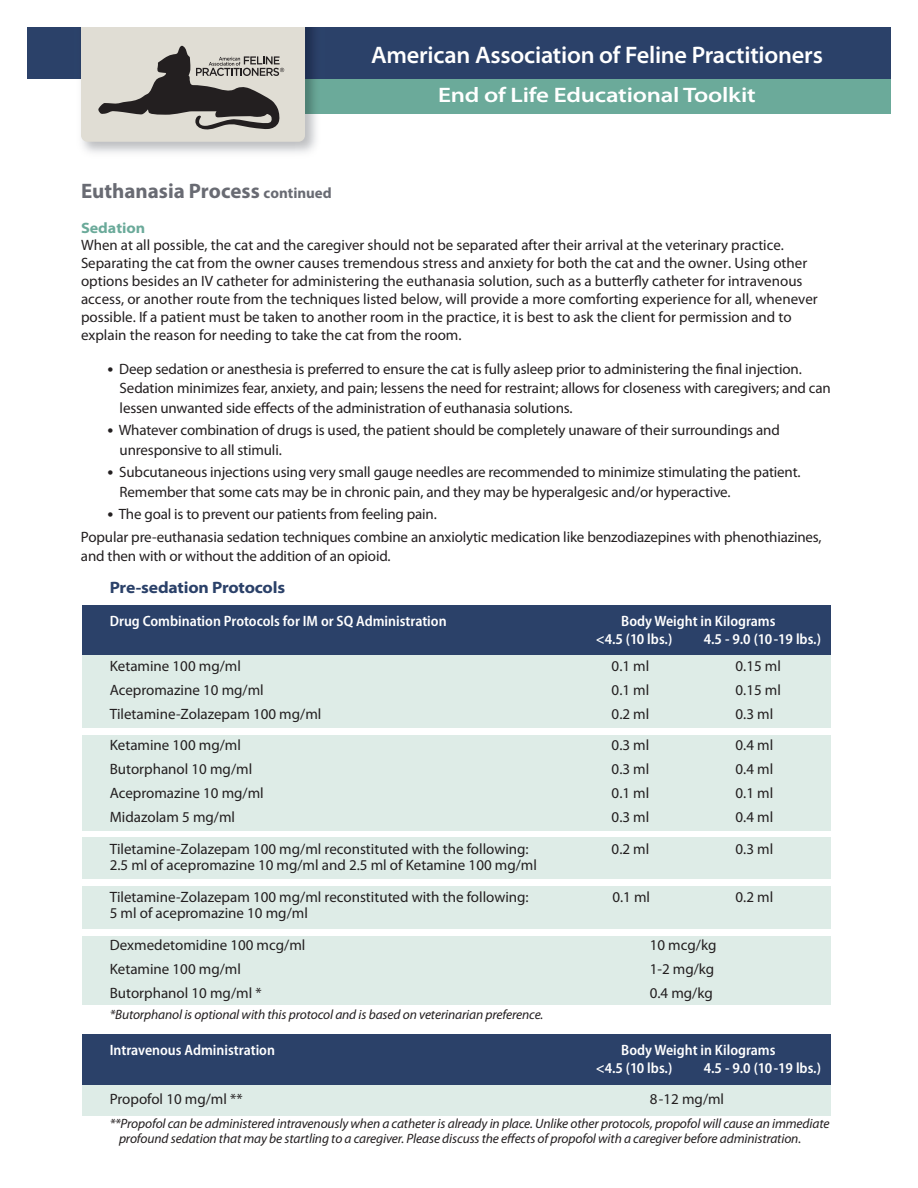
<style>
.page{position:relative;width:918px;height:1188px;background:#fff}
.page>*{position:absolute;margin:0;border:0;box-sizing:border-box;transform-origin:0 0}
.t1{font:600 semi-expanded 24px "Myriad Pro";letter-spacing:-.01em;color:#fff;scale:.94 1}
.t2{font:600 semi-expanded 21px "Myriad Pro";letter-spacing:-.01em;color:#fff;scale:1.1 1}
.t3{font:700 21px "Myriad Pro";color:#696b73}
.t4{font:700 semi-expanded 16.5px "Myriad Pro";letter-spacing:-.01em;color:#2b4169}
.t5{font:15px/18px "Myriad Pro";color:#231f20}
.t6{font:600 semi-condensed 15px/18px "Myriad Pro";color:#fff}
.t7{font:700 semi-expanded 15px "Myriad Pro";color:#6baa9a}
.t8{font:italic 13.5px/15px "Myriad Pro";letter-spacing:-.01em;color:#231f20}
.s1{font-size:15px}
.s2{font-size:21px}
</style>
<div class="page">
<div style="left:296px;top:72px;width:595px;height:42px;background:#6baa9a"></div>
<div style="left:27px;top:27px;width:864px;height:52px;background:#2b4169"></div>
<div style="left:81px;top:0;width:224px;height:142px;background:#e0ddd4;border-radius:6px"></div>
<svg style="left:98px;top:46px;width:186px;height:83px"></svg>
<div style="left:0;top:0;width:918px;height:27px;background:#fff"></div>
<div style="left:83px;top:605px;width:748px;height:50px;background:#2b4169"></div>
<div style="left:83px;top:655px;width:748px;height:72px;background:#deece7"></div>
<div style="left:83px;top:735px;width:748px;height:95px;background:#deece7"></div>
<div style="left:83px;top:838px;width:748px;height:41px;background:#deece7"></div>
<div style="left:83px;top:886px;width:748px;height:42px;background:#deece7"></div>
<div style="left:83px;top:1079px;width:748px;height:36px;background:#deece7"></div>
<div style="left:83px;top:936px;width:748px;height:68px;background:#deece7"></div>
<div style="left:83px;top:1034px;width:748px;height:50px;background:#2b4169"></div>
<h1 class="t1" style="left:371px;top:46px;width:482px">American Association of Feline Practitioners</h1>
<h2 class="t2" style="left:438px;top:87px;width:290px">End of Life Educational Toolkit</h2>
<h2 class="t3" style="left:81px;top:177px;width:252px">Euthanasia Process <span class="s1">continued</span></h2>
<p class="t7" style="left:81px;top:222px;width:66px">Sedation</p>
<p class="t5" style="left:81px;top:237px;width:738px">When at all possible, the cat and the caregiver should not be separated after their arrival at the veterinary practice.<br>Separating the cat from the owner causes tremendous stress and anxiety for both the cat and the owner. Using other options besides an IV catheter for administering the euthanasia solution, such as a butterfly catheter for intravenous access, or another route from the techniques listed below, will provide a more comforting experience for all, whenever possible. If a patient must be taken to another room in the practice, it is best to ask the client for permission and to explain the reason for needing to take the cat from the room.</p>
<p class="t5" style="left:120px;top:360px;width:713px;line-height:19.5px;text-indent:-12px"><span class="s2">•</span> Deep sedation or anesthesia is preferred to ensure the cat is fully asleep prior to administering the final injection.<br>Sedation minimizes fear, anxiety, and pain; lessens the need for restraint; allows for closeness with caregivers; and can lessen unwanted side effects of the administration of euthanasia solutions.</p>
<p class="t5" style="left:120px;top:422px;width:662px;line-height:19.5px;text-indent:-12px"><span class="s2">•</span> Whatever combination of drugs is used, the patient should be completely unaware of their surroundings and unresponsive to all stimuli.</p>
<p class="t5" style="left:120px;top:464px;width:683px;line-height:19.5px;text-indent:-12px"><span class="s2">•</span> Subcutaneous injections using very small gauge needles are recommended to minimize stimulating the patient.<br>Remember that some cats may be in chronic pain, and they may be hyperalgesic and/or hyperactive.</p>
<p class="t5" style="left:81px;top:504px;width:742px;line-height:22.5px;text-indent:27px"><span class="s2">•</span> The goal is to prevent our patients from feeling pain.<br>Popular pre-euthanasia sedation techniques combine an anxiolytic medication like benzodiazepines with phenothiazines,</p>
<p class="t5" style="left:81px;top:549px;width:311px">and then with or without the addition of an opioid.</p>
<p class="t4" style="left:110px;top:581px;width:177px">Pre-sedation Protocols</p>
<p class="t6" style="left:110px;top:613px;width:338px">Drug Combination Protocols for IM or SQ Administration</p>
<p class="t6" style="left:596px;top:613px;width:181px;text-indent:25px">Body Weight in Kilograms &lt;4.5 (10 lbs.)</p>
<p class="t6" style="left:704px;top:631px;width:119px">4.5 - 9.0 (10-19 lbs.)</p>
<p class="t5" style="left:110px;top:658px;width:133px">Ketamine 100 mg/ml</p>
<p class="t5" style="left:612px;top:658px;width:39px">0.1 ml</p>
<p class="t5" style="left:736px;top:658px;width:47px">0.15 ml</p>
<p class="t5" style="left:110px;top:682px;width:156px">Acepromazine 10 mg/ml</p>
<p class="t5" style="left:612px;top:682px;width:39px">0.1 ml</p>
<p class="t5" style="left:736px;top:682px;width:47px">0.15 ml</p>
<p class="t5" style="left:110px;top:706px;width:213px">Tiletamine-Zolazepam 100 mg/ml</p>
<p class="t5" style="left:612px;top:706px;width:39px">0.2 ml</p>
<p class="t5" style="left:736px;top:706px;width:39px">0.3 ml</p>
<p class="t5" style="left:110px;top:738px;width:133px">Ketamine 100 mg/ml</p>
<p class="t5" style="left:612px;top:738px;width:39px">0.3 ml</p>
<p class="t5" style="left:736px;top:738px;width:39px">0.4 ml</p>
<p class="t5" style="left:110px;top:762px;width:144px">Butorphanol 10 mg/ml</p>
<p class="t5" style="left:612px;top:762px;width:39px">0.3 ml</p>
<p class="t5" style="left:736px;top:762px;width:39px">0.4 ml</p>
<p class="t5" style="left:110px;top:786px;width:156px">Acepromazine 10 mg/ml</p>
<p class="t5" style="left:612px;top:786px;width:39px">0.1 ml</p>
<p class="t5" style="left:736px;top:786px;width:39px">0.1 ml</p>
<p class="t5" style="left:110px;top:810px;width:127px">Midazolam 5 mg/ml</p>
<p class="t5" style="left:612px;top:810px;width:39px">0.3 ml</p>
<p class="t5" style="left:736px;top:810px;width:39px">0.4 ml</p>
<p class="t5" style="left:110px;top:841px;width:420px">Tiletamine-Zolazepam 100 mg/ml reconstituted with the following:</p>
<p class="t5" style="left:612px;top:841px;width:39px">0.2 ml</p>
<p class="t5" style="left:736px;top:841px;width:39px">0.3 ml</p>
<p class="t5" style="left:110px;top:851px;width:429px;line-height:31.5px">2.5 ml of acepromazine 10 mg/ml and 2.5 ml of Ketamine 100 mg/ml<br>Tiletamine-Zolazepam 100 mg/ml reconstituted with the following:</p>
<p class="t5" style="left:612px;top:889px;width:39px">0.1 ml</p>
<p class="t5" style="left:736px;top:889px;width:39px">0.2 ml</p>
<p class="t5" style="left:110px;top:899px;width:200px;line-height:31.5px">5 ml of acepromazine 10 mg/ml<br>Dexmedetomidine 100 mcg/ml</p>
<p class="t5" style="left:650px;top:937px;width:68px">10 mcg/kg</p>
<p class="t5" style="left:110px;top:961px;width:133px">Ketamine 100 mg/ml</p>
<p class="t5" style="left:650px;top:961px;width:66px">1-2 mg/kg</p>
<p class="t5" style="left:110px;top:985px;width:153px">Butorphanol 10 mg/ml *</p>
<p class="t5" style="left:650px;top:985px;width:65px">0.4 mg/kg</p>
<p class="t8" style="left:110px;top:1008px;width:435px">*Butorphanol is optional with this protocol and is based on veterinarian preference.</p>
<p class="t6" style="left:110px;top:1042px;width:167px">Intravenous Administration</p>
<p class="t6" style="left:596px;top:1042px;width:181px;text-indent:25px">Body Weight in Kilograms &lt;4.5 (10 lbs.)</p>
<p class="t6" style="left:704px;top:1060px;width:119px">4.5 - 9.0 (10-19 lbs.)</p>
<p class="t5" style="left:110px;top:1092px;width:134px">Propofol 10 mg/ml **</p>
<p class="t5" style="left:650px;top:1092px;width:76px">8-12 mg/ml</p>
<p class="t8" style="left:119px;top:1117px;width:712px;text-indent:-9px">**Propofol can be administered intravenously when a catheter is already in place. Unlike other protocols, propofol will cause an immediate profound sedation that may be startling to a caregiver. Please discuss the effects of propofol with a caregiver before administration.</p>
</div>
